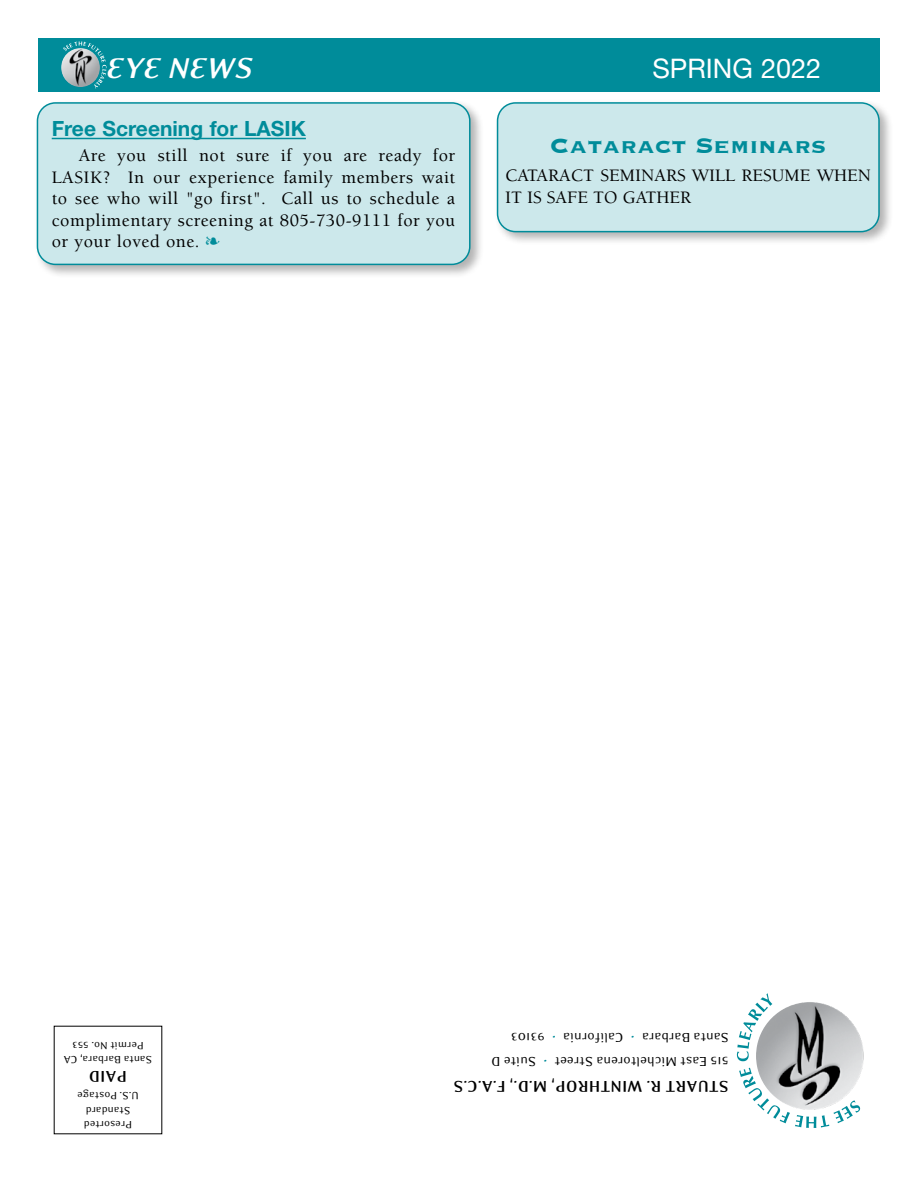
<style>
.page{position:relative;width:918px;height:1188px;background:#fff}
.page>*{position:absolute;margin:0;border:0;box-sizing:border-box;transform-origin:0 0}
.t1{font:33px "Eidetic Modern Bold Italic TT";color:#fff}
.t2{font:700 27px "Copperplate";color:#008c9a}
.t3{font:27px "Helvetica Neue";color:#fff}
.t4{font:700 21px "Helvetica Neue";color:#008c9a}
.t5{font:500 18px/21.6px "Berkeley";letter-spacing:.03em;color:#000;text-align:justify}
.t6{font:500 18px/21.6px "Berkeley";color:#000}
.t7{font:18px "Eidetic Modern Bold TT";color:#000}
.t8{font:15px "Eidetic Modern Regular TT";color:#000}
.t9{font:15px "Eidetic Modern Regular TT";color:#008c9a}
.t10{font:12px/14.4px "Eidetic Modern Regular TT";color:#000;text-align:center}
.s1{color:#008c9a}
</style>
<div class="page">
<div style="left:34px;top:99px;width:450px;height:180px;background:#000;opacity:.3"></div>
<div style="left:37px;top:103px;width:433px;height:161px;background:#cce8eb;border-radius:18px"></div>
<hr style="left:52px;top:138px;width:254px;height:1px;background:#008c9a">
<div style="left:37px;top:102px;width:434px;height:163px;border:2px solid #008c9a;border-radius:18px"></div>
<svg style="left:739px;top:1068px;width:121px;height:60px"></svg>
<svg style="left:737px;top:993px;width:35px;height:68px"></svg>
<img style="left:756px;top:1002px;width:108px;height:108px;border-radius:54px">
<div style="left:38px;top:38px;width:842px;height:54px;background:#008c9a"></div>
<svg style="left:63px;top:41px;width:43px;height:48px"></svg>
<img style="left:61px;top:48px;width:39px;height:39px;border-radius:19px">
<div style="left:494px;top:99px;width:400px;height:147px;background:#000;opacity:.3"></div>
<div style="left:498px;top:103px;width:381px;height:129px;background:#cce8eb;border-radius:18px"></div>
<div style="left:497px;top:102px;width:383px;height:130px;border:2px solid #008c9a;border-radius:18px"></div>
<h1 class="t1" style="left:106px;top:51px;width:148px">EYE NEWS</h1>
<h2 class="t3" style="left:652px;top:52px;width:170px">SPRING 2022</h2>
<p class="t4" style="left:52px;top:116px;width:256px">Free Screening for LASIK</p>
<p class="t5" style="left:52px;top:145px;width:405px;text-indent:27px">Are you still not sure if you are ready for LASIK? In our experience family members wait to see who will "go first". Call us to schedule a complimentary screening at 805-730-9111 for you or your loved one. <span class="s1">❧</span></p>
<h2 class="t2" style="left:550px;top:128px;width:278px">Cataract Seminars</h2>
<p class="t6" style="left:505px;top:165px;width:367px">CATARACT SEMINARS WILL RESUME WHEN<br>IT IS SAFE TO GATHER</p>
<p class="t10" style="left:152px;top:1067px;width:90px;rotate:-180deg">Santa Barbara, CA<br>Permit No. 553</p>
<p class="t8" style="left:545px;top:1045px;width:35px;rotate:-180deg">93103</p>
<p class="t9" style="left:556px;top:1045px;width:5px;rotate:-180deg">•</p>
<p class="t8" style="left:624px;top:1045px;width:62px;rotate:-180deg">California</p>
<p class="t9" style="left:635px;top:1045px;width:5px;rotate:-180deg">•</p>
<p class="t8" style="left:729px;top:1045px;width:88px;rotate:-180deg">Santa Barbara</p>
<p class="t8" style="left:536px;top:1069px;width:46px;rotate:-180deg">Suite D</p>
<p class="t9" style="left:547px;top:1069px;width:5px;rotate:-180deg">•</p>
<p class="t8" style="left:729px;top:1069px;width:176px;rotate:-180deg">515 East Micheltorena Street</p>
<p class="t7" style="left:127px;top:1086px;width:40px;rotate:-180deg">PAID</p>
<p class="t10" style="left:139px;top:1132px;width:63px;rotate:-180deg">Presorted<br>Standard<br>U.S. Postage</p>
<p class="t7" style="left:729px;top:1096px;width:277px;rotate:-180deg">STUART R. WINTHROP, M.D., F.A.C.S</p>
</div>
